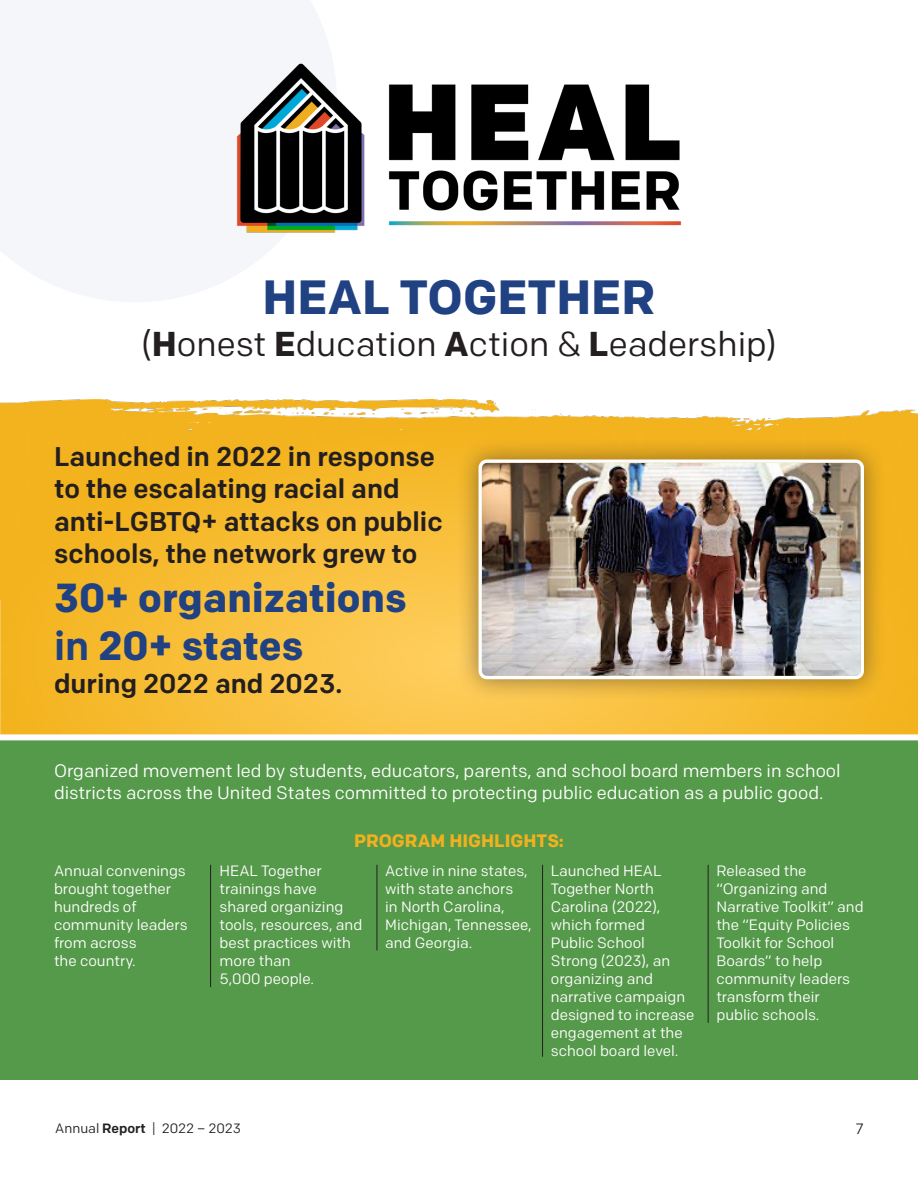
<style>
.page{position:relative;width:918px;height:1188px;background:#fff}
.page>*{position:absolute;margin:0;border:0;box-sizing:border-box;transform-origin:0 0}
.t1{font:700 48px "Colfax";color:#204182}
.Section_Header{font:700 40.5px/48.6px "Colfax";color:#204182}
.Sub_Header{font:34.5px "Colfax";color:#231f20}
.Section_Header-2{font:500 27px/32.4px "Colfax";color:#231f20}
.Sub_Header-2{font:18px/21.6px "Colfax";color:#fff}
.Section_Header-3{font:700 18px "Colfax";color:#f1b11f}
.Body_Copy{font:15px/18px "Colfax";color:#fff}
.t2{font:15px "Colfax";color:#231f20}
.t3{font:13.5px "Colfax";color:#231f20}
.s1{font-weight:700}
.s2{font-weight:500}
</style>
<div class="page">
<svg style="left:0;top:0;width:331px;height:302px;fill:#f4f6f9"></svg>
<img style="left:0;top:400px;width:918px;height:334px">
<img style="left:217px;top:53px;width:464px;height:190px">
<div style="left:0;top:737px;width:918px;height:343px;background:#55994a"></div>
<div style="left:0;top:734px;width:918px;height:6px;background:#fff"></div>
<div style="left:456px;top:437px;width:430px;height:265px;background:#231f20;opacity:.5"></div>
<img style="left:483px;top:463px;width:377px;height:212px">
<div style="left:479px;top:459px;width:385px;height:220px;border:3px solid #fff;border-radius:7px"></div>
<hr style="left:210px;top:865px;width:1px;height:122px;background:#231f20">
<hr style="left:377px;top:865px;width:1px;height:85px;background:#231f20">
<hr style="left:542px;top:865px;width:1px;height:192px;background:#231f20">
<hr style="left:708px;top:865px;width:1px;height:158px;background:#231f20">
<p class="t1" style="left:263px;top:268px;width:394px">HEAL TOGETHER</p>
<p class="Sub_Header" style="left:141px;top:322px;width:637px">(<span class="s1">H</span>onest <span class="s1">E</span>ducation <span class="s1">A</span>ction &amp; <span class="s1">L</span>eadership)</p>
<p class="Section_Header-2" style="left:54px;top:440px;width:390px">Launched in 2022 in response to the escalating racial and anti-LGBTQ+ attacks on public schools, the network grew to</p>
<p class="Section_Header" style="left:54px;top:573px;width:354px">30+ organizations <span class="s2">in</span> 20+ states</p>
<p class="Section_Header-2" style="left:54px;top:667px;width:290px">during 2022 and 2023.</p>
<p class="Sub_Header-2" style="left:54px;top:760px;width:788px">Organized movement led by students, educators, parents, and school board members in school districts across the United States committed to protecting public education as a public good.</p>
<p class="Section_Header-3" style="left:354px;top:829px;width:211px">PROGRAM HIGHLIGHTS:</p>
<p class="Body_Copy" style="left:54px;top:862px;width:135px">Annual convenings brought together hundreds of community leaders from across<br>the country.</p>
<p class="Body_Copy" style="left:220px;top:862px;width:144px">HEAL Together trainings have shared organizing tools, resources, and best practices with more than<br>5,000 people.</p>
<p class="Body_Copy" style="left:385px;top:862px;width:148px">Active in nine states, with state anchors<br>in North Carolina,<br>Michigan, Tennessee, and Georgia.</p>
<p class="Body_Copy" style="left:551px;top:862px;width:145px">Launched HEAL<br>Together North<br>Carolina (2022), which formed<br>Public School<br>Strong (2023), an organizing and narrative campaign designed to increase engagement at the school board level.</p>
<p class="Body_Copy" style="left:716px;top:862px;width:149px">Released the “Organizing and<br>Narrative Toolkit” and the “Equity Policies<br>Toolkit for School<br>Boards” to help community leaders transform their public schools.</p>
<p class="t3" style="left:55px;top:1120px;width:187px">Annual <span class="s2">Report</span> | 2022 – 2023</p>
<p class="t2" style="left:856px;top:1120px;width:10px">7</p>
</div>
